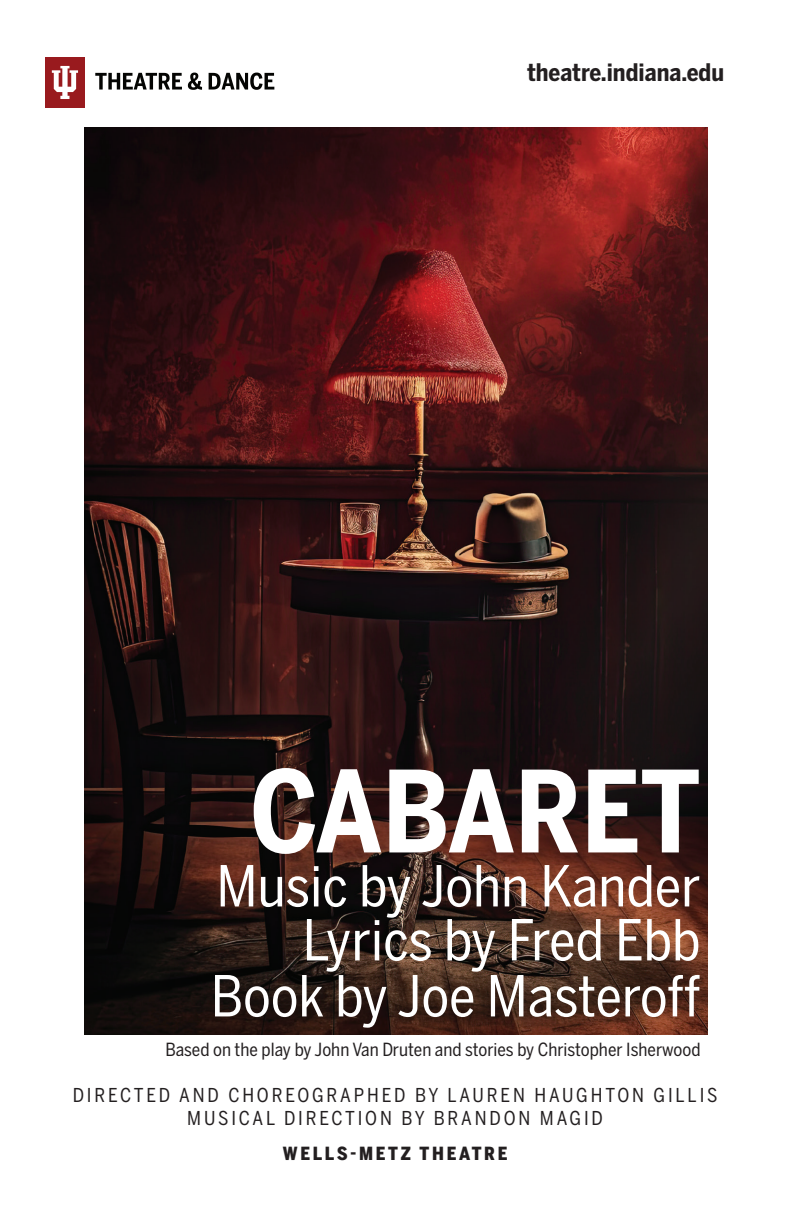
<style>
.page{position:relative;width:792px;height:1224px;background:#fff}
.page>*{position:absolute;margin:0;border:0;box-sizing:border-box;transform-origin:0 0}
.t1{font:700 112px "Benton Sans Cond";color:#fff}
.t2{font:56px/55px "Benton Sans Cond";color:#fff;text-align:right}
.t3{font:700 24px "Benton Sans Cond";color:#231f20}
.t4{font:19px/22.8px "Benton Sans Cond";letter-spacing:.15em;color:#231f20;text-align:center}
.t5{font:18px "Benton Sans Cond";color:#231f20}
.t6{font:900 18px "Benton Sans Cond";letter-spacing:.15em;color:#231f20}
</style>
<div class="page">
<div style="left:45px;top:57px;width:40px;height:50px;background:#991a1e"></div>
<svg style="left:52px;top:66px;width:26px;height:33px"></svg>
<svg style="left:95px;top:73px;width:87px;height:17px"></svg>
<svg style="left:188px;top:73px;width:14px;height:17px"></svg>
<svg style="left:209px;top:73px;width:65px;height:17px"></svg>
<img style="left:84px;top:128px;width:624px;height:906px">
<p class="t3" style="left:527px;top:57px;width:199px">theatre.indiana.edu</p>
<h1 class="t1" style="left:250px;top:742px;width:452px">CABARET</h1>
<h2 class="t2" style="left:211px;top:858px;width:491px">Music by John Kander<br>Lyrics by Fred Ebb<br>Book by Joe Masteroff</h2>
<p class="t5" style="left:165px;top:1039px;width:537px">Based on the play by John Van Druten and stories by Christopher Isherwood</p>
<p class="t4" style="left:73px;top:1083px;width:646px">DIRECTED AND CHOREOGRAPHED BY LAUREN HAUGHTON GILLIS<br>MUSICAL DIRECTION BY BRANDON MAGID</p>
<p class="t6" style="left:283px;top:1142px;width:226px">WELLS-METZ THEATRE</p>
</div>
